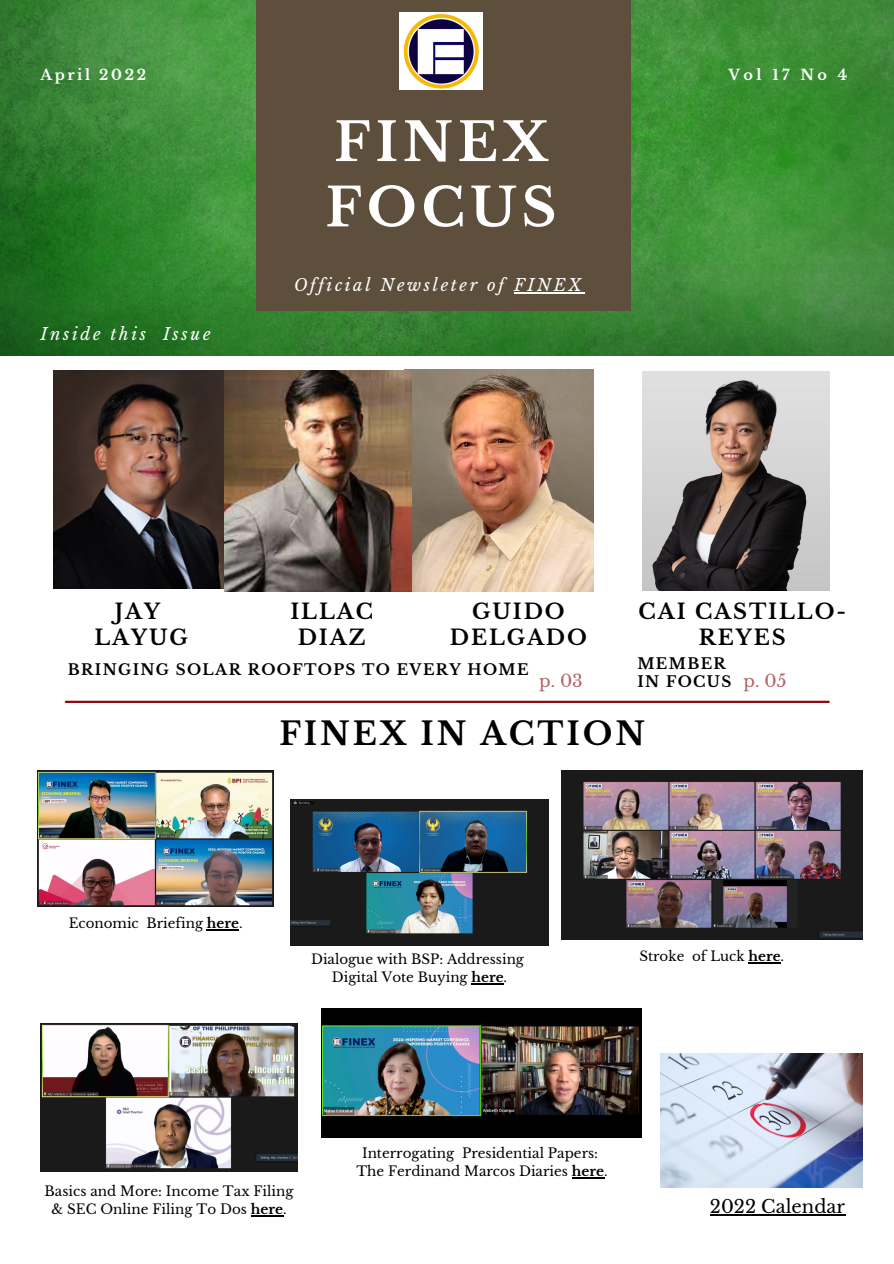
<style>
.page{position:relative;width:894px;height:1264px;background:#fff}
.page>*{position:absolute;margin:0;border:0;box-sizing:border-box;transform-origin:0 0}
.t1{font:700 52.95px/65.2px "Libre Baskerville";letter-spacing:.09em;color:#fff}
.t2{font:700 31.5px "Libre Baskerville";letter-spacing:.09em;color:#000}
.t3{font:700 21px/26px "Libre Baskerville";letter-spacing:.09em;color:#000;text-align:center}
.t4{font:18px "Libre Baskerville";color:#000}
.t5{font:17.1px "Libre Baskerville";color:#8d0910}
.t6{font:italic 16.5px "Libre Baskerville";letter-spacing:.16em;color:#fff}
.t7{font:700 15px "Libre Baskerville";letter-spacing:.09em;color:#000}
.t8{font:700 14.4px "Libre Baskerville";letter-spacing:.18em;color:#fff}
.t9{font:13.5px/18px "Libre Baskerville";color:#000;text-align:center}
.s1{font-weight:700}
</style>
<div class="page">
<img style="left:0;top:0;width:893px;height:356px">
<div style="left:256px;top:0;width:374px;height:311px;background:#5e4f3c"></div>
<img style="left:660px;top:1053px;width:202px;height:134px">
<img style="left:399px;top:13px;width:83px;height:76px">
<hr style="left:66px;top:700px;width:762px;height:3px;background:#8d0910">
<img style="left:322px;top:1008px;width:319px;height:129px">
<img style="left:53px;top:370px;width:171px;height:219px">
<img style="left:561px;top:770px;width:300px;height:169px">
<img style="left:41px;top:1023px;width:256px;height:148px">
<img style="left:37px;top:770px;width:237px;height:136px">
<hr style="left:207px;top:928px;width:32px;height:2px;background:#000">
<img style="left:290px;top:799px;width:258px;height:146px">
<img style="left:405px;top:369px;width:188px;height:222px">
<img style="left:642px;top:372px;width:187px;height:218px">
<img style="left:224px;top:370px;width:187px;height:221px">
<hr style="left:748px;top:962px;width:32px;height:1px;background:#000">
<hr style="left:514px;top:292px;width:70px;height:1px;background:#fff">
<hr style="left:571px;top:1177px;width:33px;height:1px;background:#000">
<hr style="left:709px;top:1214px;width:135px;height:1px;background:#000">
<hr style="left:251px;top:1214px;width:32px;height:2px;background:#000">
<hr style="left:471px;top:983px;width:32px;height:1px;background:#000">
<p class="t8" style="left:41px;top:66px;width:107px">April 2022</p>
<p class="t6" style="left:41px;top:324px;width:171px">Inside this Issue</p>
<p class="t1" style="left:325px;top:110px;width:232px">FINEX<br>FOCUS</p>
<p class="t6" style="left:294px;top:275px;width:289px">Official Newsleter of FINEX</p>
<p class="t8" style="left:728px;top:66px;width:120px">Vol 17 No 4</p>
<p class="t3" style="left:449px;top:598px;width:139px">GUIDO<br>DELGADO</p>
<p class="t7" style="left:68px;top:661px;width:462px">BRINGING SOLAR ROOFTOPS TO EVERY HOME</p>
<p class="t3" style="left:115px;top:598px;width:47px">JAY</p>
<p class="t3" style="left:94px;top:624px;width:95px">LAYUG</p>
<p class="t3" style="left:290px;top:598px;width:84px">ILLAC<br>DIAZ</p>
<p class="t3" style="left:638px;top:598px;width:209px">CAI CASTILLO-<br>REYES</p>
<p class="t7" style="left:637px;top:654px;width:90px">MEMBER</p>
<p class="t7" style="left:637px;top:672px;width:95px">IN FOCUS</p>
<p class="t5" style="left:539px;top:670px;width:45px">p. 03</p>
<p class="t5" style="left:743px;top:670px;width:44px">p. 05</p>
<p class="t2" style="left:279px;top:714px;width:367px">FINEX IN ACTION</p>
<p class="t9" style="left:69px;top:914px;width:175px">Economic Briefing <span class="s1">here</span>.</p>
<p class="t9" style="left:311px;top:950px;width:214px">Dialogue with BSP: Addressing</p>
<p class="t9" style="left:332px;top:968px;width:177px">Digital Vote Buying <span class="s1">here</span>.</p>
<p class="t9" style="left:639px;top:947px;width:146px">Stroke of Luck <span class="s1">here</span>.</p>
<p class="t9" style="left:362px;top:1144px;width:237px">Interrogating Presidential Papers:</p>
<p class="t9" style="left:356px;top:1162px;width:253px">The Ferdinand Marcos Diaries <span class="s1">here</span>.</p>
<p class="t9" style="left:45px;top:1182px;width:250px">Basics and More: Income Tax Filing &amp; SEC Online Filing To Dos <span class="s1">here</span>.</p>
<p class="t4" style="left:709px;top:1195px;width:137px">2022 Calendar</p>
</div>
